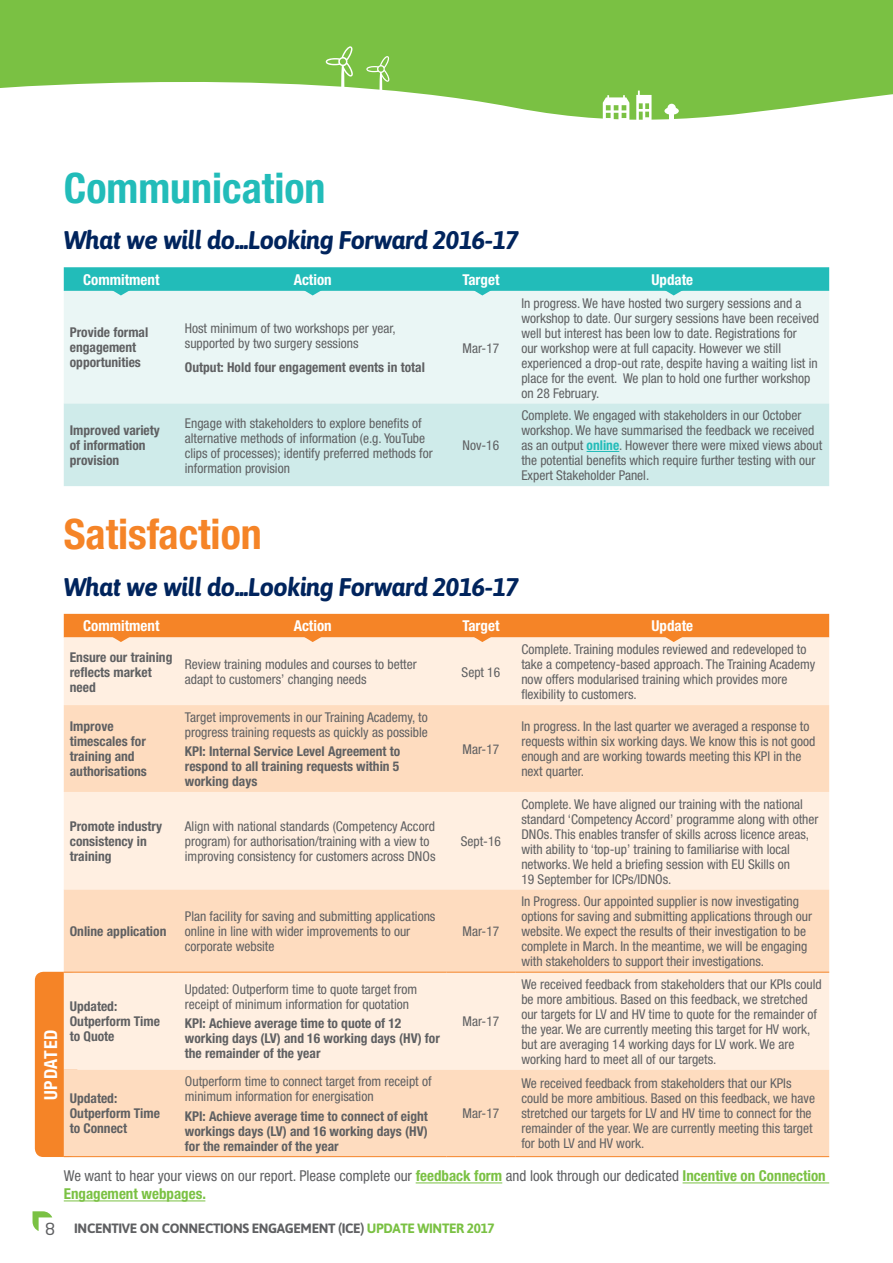
<style>
.page{position:relative;width:893px;height:1263px;background:#fff}
.page>*{position:absolute;margin:0;border:0;box-sizing:border-box;transform-origin:0 0}
.t1{font:700 condensed 42px "Helvetica Neue LT";color:#22bcb9}
.t2{font:700 condensed 42px "Helvetica Neue LT";color:#f58427}
.t3{font:italic 700 25.5px "Asap";letter-spacing:-.025em;color:#00245d}
.t4{font:700 condensed 18px "Helvetica Neue LT";color:#fff}
.t5{font:condensed 15px/18px "Helvetica Neue LT";color:#5f6062}
.t6{font:700 condensed 15px "Helvetica Neue LT";color:#fff}
.t7{font:condensed 13.5px/15px "Helvetica Neue LT";color:#5f6062}
.t8{font:700 condensed 13.5px/15px "Helvetica Neue LT";color:#5f6062}
.t9{font:700 13.5px "Asap";letter-spacing:-.025em;color:#5f6062}
.s1{font-weight:700;color:#22bcb9}
.s2{font-weight:700;color:#7ac143}
.s3{font-family:"Neo Tech Std";font-weight:400;font-size:16.5px}
.s4{color:#7ac143}
</style>
<div class="page">
<svg style="left:0;top:0;width:893px;height:120px"></svg>
<svg style="left:326px;top:46px;width:27px;height:43px"></svg>
<svg style="left:366px;top:56px;width:23px;height:36px"></svg>
<svg style="left:636px;top:91px;width:15px;height:29px"></svg>
<svg style="left:664px;top:104px;width:15px;height:16px"></svg>
<svg style="left:603px;top:95px;width:26px;height:25px"></svg>
<div style="left:35px;top:972px;width:42px;height:185px;background:#f58427;border-radius:9px"></div>
<div style="left:64px;top:295px;width:765px;height:108px;background:#eaf6f5"></div>
<div style="left:64px;top:403px;width:765px;height:83px;background:#cfebea"></div>
<hr style="left:587px;top:451px;width:32px;height:1px;background:#22bcb9">
<svg style="left:64px;top:267px;width:765px;height:28px;background:#40c4c2"></svg>
<div style="left:64px;top:642px;width:765px;height:63px;background:#ffefe1"></div>
<svg style="left:64px;top:705px;width:765px;height:451px;background:#fee4cd"></svg>
<hr style="left:64px;top:972px;width:115px;height:1px;background:#f58427">
<hr style="left:179px;top:972px;width:267px;height:1px;background:#f58427">
<hr style="left:446px;top:972px;width:69px;height:1px;background:#f58427">
<hr style="left:515px;top:972px;width:314px;height:1px;background:#f58427">
<hr style="left:64px;top:1156px;width:115px;height:1px;background:#f58427">
<hr style="left:179px;top:1156px;width:267px;height:1px;background:#f58427">
<hr style="left:446px;top:1156px;width:69px;height:1px;background:#f58427">
<hr style="left:515px;top:1156px;width:314px;height:1px;background:#f58427">
<svg style="left:64px;top:614px;width:765px;height:28px;background:#f69545"></svg>
<hr style="left:416px;top:1182px;width:86px;height:1px;background:#7ac143">
<hr style="left:683px;top:1182px;width:146px;height:1px;background:#7ac143">
<hr style="left:64px;top:1200px;width:141px;height:1px;background:#7ac143">
<svg style="left:33px;top:1211px;width:19px;height:20px"></svg>
<h1 class="t1" style="left:64px;top:162px;width:263px">Communication</h1>
<h2 class="t3" style="left:64px;top:225px;width:457px">What we will do...Looking Forward 2016-17</h2>
<p class="t6" style="left:83px;top:270px;width:78px">Commitment</p>
<p class="t6" style="left:294px;top:270px;width:40px">Action</p>
<p class="t6" style="left:462px;top:270px;width:39px">Target</p>
<p class="t6" style="left:651px;top:270px;width:43px">Update</p>
<p class="t8" style="left:70px;top:325px;width:80px">Provide formal engagement opportunities</p>
<p class="t7" style="left:185px;top:321px;width:212px">Host minimum of two workshops per year, supported by two surgery sessions</p>
<p class="t7" style="left:521px;top:295px;width:299px">In progress. We have hosted two surgery sessions and a workshop to date. Our surgery sessions have been received well but interest has been low to date. Registrations for<br>our workshop were at full capacity. However we still experienced a drop-out rate, despite having a waiting list in place for the event. We plan to hold one further workshop on 28 February.</p>
<p class="t7" style="left:463px;top:340px;width:38px">Mar-17</p>
<p class="t8" style="left:185px;top:359px;width:242px">Output: Hold four engagement events in total</p>
<p class="t8" style="left:70px;top:423px;width:92px">Improved variety of information provision</p>
<p class="t7" style="left:185px;top:415px;width:249px">Engage with stakeholders to explore benefits of alternative methods of information (e.g. YouTube clips of processes); identify preferred methods for information provision</p>
<h1 class="t2" style="left:64px;top:508px;width:200px">Satisfaction</h1>
<p class="t7" style="left:463px;top:438px;width:38px">Nov-16</p>
<p class="t7" style="left:521px;top:408px;width:302px">Complete. We engaged with stakeholders in our October workshop. We have summarised the feedback we received as an output <span class="s1">online</span>. However there were mixed views about the potential benefits which require further testing with our Expert Stakeholder Panel.</p>
<h2 class="t3" style="left:64px;top:572px;width:457px">What we will do...Looking Forward 2016-17</h2>
<p class="t6" style="left:83px;top:617px;width:78px">Commitment</p>
<p class="t6" style="left:294px;top:617px;width:40px">Action</p>
<p class="t6" style="left:462px;top:617px;width:39px">Target</p>
<p class="t6" style="left:651px;top:617px;width:43px">Update</p>
<p class="t8" style="left:70px;top:649px;width:104px">Ensure our training reflects market need</p>
<p class="t7" style="left:185px;top:657px;width:233px">Review training modules and courses to better adapt to customers’ changing needs</p>
<p class="t7" style="left:462px;top:664px;width:40px">Sept 16</p>
<p class="t7" style="left:521px;top:642px;width:295px">Complete. Training modules reviewed and redeveloped to take a competency-based approach. The Training Academy now offers modularised training which provides more flexibility to customers.</p>
<p class="t8" style="left:70px;top:719px;width:79px">Improve timescales for training and authorisations</p>
<p class="t7" style="left:185px;top:709px;width:244px">Target improvements in our Training Academy, to progress training requests as quickly as possible</p>
<p class="t8" style="left:185px;top:743px;width:217px;text-align:justify">KPI: Internal Service Level Agreement to respond to all training requests within 5 working days</p>
<p class="t7" style="left:463px;top:741px;width:38px">Mar-17</p>
<p class="t8" style="left:70px;top:818px;width:94px">Promote industry consistency in training</p>
<p class="t7" style="left:185px;top:819px;width:252px">Align with national standards (Competency Accord program) for authorisation/training with a view to improving consistency for customers across DNOs</p>
<p class="t8" style="left:70px;top:923px;width:98px">Online application</p>
<p class="t7" style="left:185px;top:909px;width:252px">Plan facility for saving and submitting applications online in line with wider improvements to our corporate website</p>
<p class="t7" style="left:461px;top:834px;width:42px">Sept-16</p>
<p class="t7" style="left:463px;top:924px;width:38px">Mar-17</p>
<p class="t7" style="left:521px;top:719px;width:295px">In progress. In the last quarter we averaged a response to requests within six working days. We know this is not good enough and are working towards meeting this KPI in the next quarter.</p>
<p class="t7" style="left:521px;top:796px;width:299px">Complete. We have aligned our training with the national standard ‘Competency Accord’ programme along with other DNOs. This enables transfer of skills across licence areas, with ability to ‘top-up’ training to familiarise with local networks. We held a briefing session with EU Skills on<br>19 September for ICPs/IDNOs.</p>
<p class="t7" style="left:521px;top:894px;width:292px">In Progress. Our appointed supplier is now investigating options for saving and submitting applications through our website. We expect the results of their investigation to be complete in March. In the meantime, we will be engaging with stakeholders to support their investigations.</p>
<p class="t7" style="left:521px;top:976px;width:302px">We received feedback from stakeholders that our KPIs could be more ambitious. Based on this feedback, we stretched our targets for LV and HV time to quote for the remainder of the year. We are currently meeting this target for HV work, but are averaging 14 working days for LV work. We are working hard to meet all of our targets.</p>
<p class="t7" style="left:185px;top:982px;width:234px">Updated: Outperform time to quote target from receipt of minimum information for quotation</p>
<p class="t8" style="left:185px;top:1016px;width:257px">KPI: Achieve average time to quote of 12 working days (LV) and 16 working days (HV) for the remainder of the year</p>
<p class="t7" style="left:463px;top:1014px;width:38px">Mar-17</p>
<p class="t8" style="left:70px;top:999px;width:92px">Updated:<br>Outperform Time to Quote</p>
<h3 class="t4" style="left:40px;top:1100px;width:70px;rotate:-90deg">Updated</h3>
<p class="t7" style="left:185px;top:1074px;width:248px">Outperform time to connect target from receipt of minimum information for energisation</p>
<p class="t8" style="left:185px;top:1108px;width:245px;text-align:justify">KPI: Achieve average time to connect of eight workings days (LV) and 16 working days (HV) for the remainder of the year</p>
<p class="t7" style="left:463px;top:1106px;width:38px">Mar-17</p>
<p class="t7" style="left:521px;top:1076px;width:295px">We received feedback from stakeholders that our KPIs could be more ambitious. Based on this feedback, we have stretched our targets for LV and HV time to connect for the remainder of the year. We are currently meeting this target for both LV and HV work.</p>
<p class="t5" style="left:64px;top:1167px;width:763px">We want to hear your views on our report. Please complete our <span class="s2">feedback form</span> and look through our dedicated <span class="s2">Incentive on Connection<br>Engagement webpages.</span></p>
<p class="t9" style="left:45px;top:1220px;width:451px"><span class="s3">8</span> INCENTIVE ON CONNECTIONS ENGAGEMENT (ICE) <span class="s4">UPDATE WINTER 2017</span></p>
<p class="t8" style="left:70px;top:1091px;width:92px">Updated:<br>Outperform Time to Connect</p>
</div>
